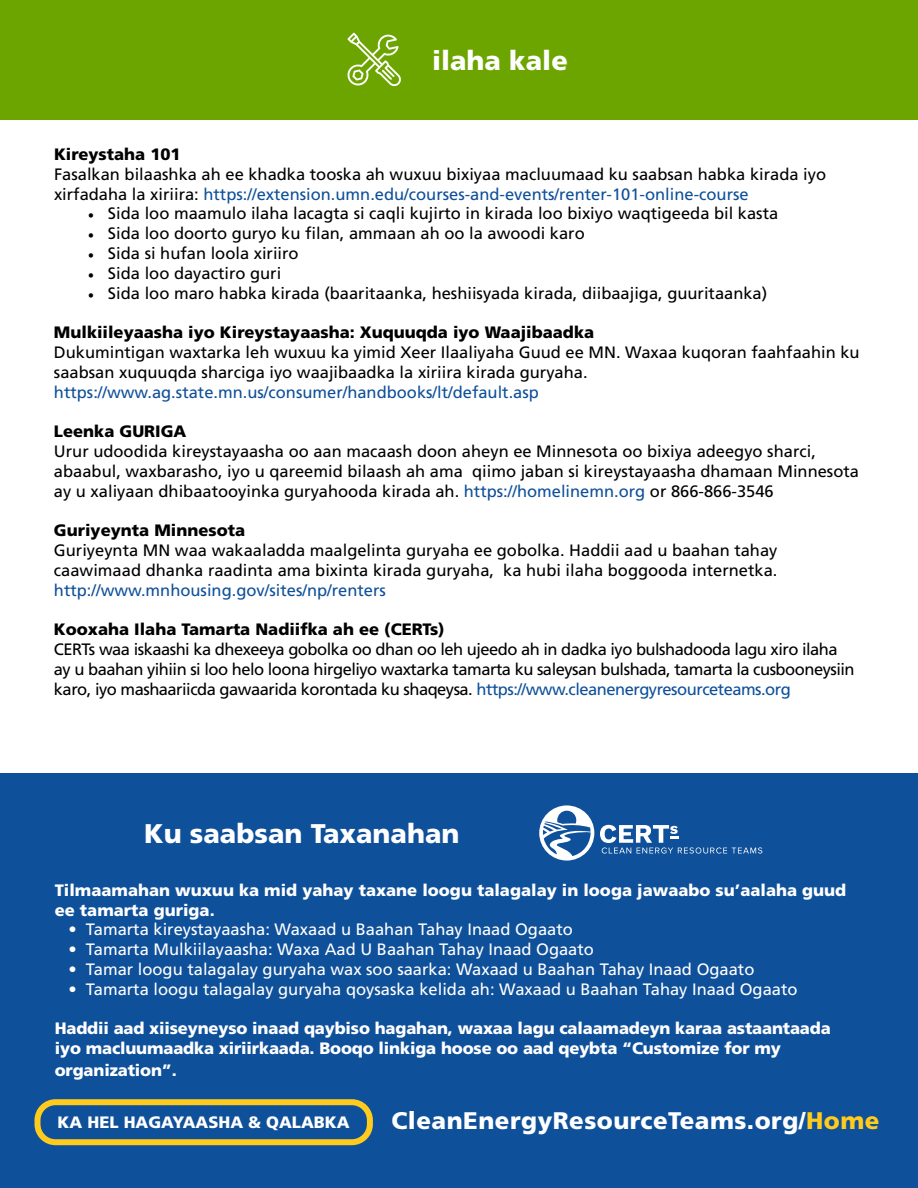
<style>
.page{position:relative;width:918px;height:1188px;background:#fff}
.page>*{position:absolute;margin:0;border:0;box-sizing:border-box;transform-origin:0 0}
.t1{font:900 27px "Frutiger LT Std";color:#fff}
.t2{font:900 24px "Frutiger LT Std";letter-spacing:.02em;color:#fff}
.t3{font:16.5px/19.8px "Frutiger LT Std";color:#000}
.t4{font:900 16.5px/19.8px "Frutiger LT Std";letter-spacing:-.01em;color:#fff}
.t5{font:16.5px/19.8px "Frutiger LT Std";letter-spacing:-.03em;color:#000}
.t6{font:16.5px "Frutiger LT Std";color:#fff}
.t7{font:900 16.5px "Frutiger LT Std";color:#000}
.t8{font:16.5px "Frutiger LT Std";color:#0f509a}
.s1{color:#0f509a}
.s2{font-family:"Minion Pro"}
.s3{color:#ffcb1c}
</style>
<div class="page">
<div style="left:0;top:0;width:918px;height:119px;background:#6da500"></div>
<svg style="left:347px;top:33px;width:54px;height:54px"></svg>
<div style="left:0;top:773px;width:918px;height:415px;background:#0f509a"></div>
<div style="left:34px;top:1099px;width:339px;height:46px;border:6px solid #ffcb1c;border-radius:18px"></div>
<svg style="left:539px;top:805px;width:55px;height:56px"></svg>
<svg style="left:600px;top:825px;width:162px;height:29px"></svg>
<h1 class="t1" style="left:432px;top:44px;width:137px">ilaha kale</h1>
<p class="t7" style="left:54px;top:144px;width:128px">Kireystaha 101</p>
<p class="t3" style="left:54px;top:164px;width:774px">Fasalkan bilaashka ah ee khadka tooska ah wuxuu bixiyaa macluumaad ku saabsan habka kirada iyo xirfadaha la xiriira: <span class="s1">https://extension.umn.edu/courses-and-events/renter-101-online-course</span></p>
<p class="t3" style="left:88px;top:204px;width:692px"><span class="s2">•</span> Sida loo maamulo ilaha lacagta si caqli kujirto in kirada loo bixiyo waqtigeeda bil kasta</p>
<p class="t3" style="left:88px;top:224px;width:499px"><span class="s2">•</span> Sida loo doorto guryo ku filan, ammaan ah oo la awoodi karo</p>
<p class="t3" style="left:88px;top:244px;width:212px"><span class="s2">•</span> Sida si hufan loola xiriiro</p>
<p class="t3" style="left:88px;top:263px;width:195px"><span class="s2">•</span> Sida loo dayactiro guri</p>
<p class="t3" style="left:88px;top:283px;width:681px"><span class="s2">•</span> Sida loo maro habka kirada (baaritaanka, heshiisyada kirada, diibaajiga, guuritaanka)</p>
<p class="t7" style="left:54px;top:323px;width:542px">Mulkiileyaasha iyo Kireystayaasha: Xuquuqda iyo Waajibaadka</p>
<p class="t3" style="left:54px;top:343px;width:807px">Dukumintigan waxtarka leh wuxuu ka yimid Xeer Ilaaliyaha Guud ee MN. Waxaa kuqoran faahfaahin ku saabsan xuquuqda sharciga iyo waajibaadka la xiriira kirada guryaha.</p>
<p class="t8" style="left:54px;top:382px;width:487px">https://www.ag.state.mn.us/consumer/handbooks/lt/default.asp</p>
<p class="t7" style="left:54px;top:422px;width:134px">Leenka GURIGA</p>
<p class="t3" style="left:54px;top:442px;width:807px">Urur udoodida kireystayaasha oo aan macaash doon aheyn ee Minnesota oo bixiya adeegyo sharci, abaabul, waxbarasho, iyo u qareemid bilaash ah ama qiimo jaban si kireystayaasha dhamaan Minnesota ay u xaliyaan dhibaatooyinka guryahooda kirada ah. <span class="s1">https://homelinemn.org</span> or 866-866-3546</p>
<p class="t7" style="left:54px;top:521px;width:193px">Guriyeynta Minnesota</p>
<p class="t3" style="left:54px;top:541px;width:725px">Guriyeynta MN waa wakaaladda maalgelinta guryaha ee gobolka. Haddii aad u baahan tahay caawimaad dhanka raadinta ama bixinta kirada guryaha, ka hubi ilaha boggooda internetka.</p>
<p class="t8" style="left:54px;top:580px;width:333px">http://www.mnhousing.gov/sites/np/renters</p>
<p class="t7" style="left:54px;top:620px;width:392px">Kooxaha Ilaha Tamarta Nadiifka ah ee (CERTs)</p>
<p class="t5" style="left:54px;top:640px;width:802px">CERTs waa iskaashi ka dhexeeya gobolka oo dhan oo leh ujeedo ah in dadka iyo bulshadooda lagu xiro ilaha ay u baahan yihiin si loo helo loona hirgeliyo waxtarka tamarta ku saleysan bulshada, tamarta la cusbooneysiin karo, iyo mashaariicda gawaarida korontada ku shaqeysa. <span class="s1">https://www.cleanenergyresourceteams.org</span></p>
<h1 class="t1" style="left:144px;top:817px;width:317px">Ku saabsan Taxanahan</h1>
<p class="t4" style="left:55px;top:880px;width:793px">Tilmaamahan wuxuu ka mid yahay taxane loogu talagalay in looga jawaabo su’aalaha guud ee tamarta guriga.</p>
<p class="t6" style="left:69px;top:920px;width:506px">• Tamarta kireystayaasha: Waxaad u Baahan Tahay Inaad Ogaato</p>
<p class="t6" style="left:69px;top:940px;width:527px">• Tamarta Mulkiilayaasha: Waxa Aad U Baahan Tahay Inaad Ogaato</p>
<p class="t6" style="left:69px;top:960px;width:687px">• Tamar loogu talagalay guryaha wax soo saarka: Waxaad u Baahan Tahay Inaad Ogaato</p>
<p class="t6" style="left:69px;top:979px;width:731px">• Tamarta loogu talagalay guryaha qoysaska kelida ah: Waxaad u Baahan Tahay Inaad Ogaato</p>
<p class="t4" style="left:55px;top:1019px;width:778px">Haddii aad xiiseyneyso inaad qaybiso hagahan, waxaa lagu calaamadeyn karaa astaantaada iyo macluumaadka xiriirkaada. Booqo linkiga hoose oo aad qeybta “Customize for my</p>
<p class="t4" style="left:55px;top:1060px;width:124px">organization”.</p>
<p class="t4" style="left:58px;top:1113px;width:293px">KA HEL HAGAYAASHA &amp; QALABKA</p>
<h2 class="t2" style="left:392px;top:1106px;width:490px">CleanEnergyResourceTeams.org/<span class="s3">Home</span></h2>
</div>
